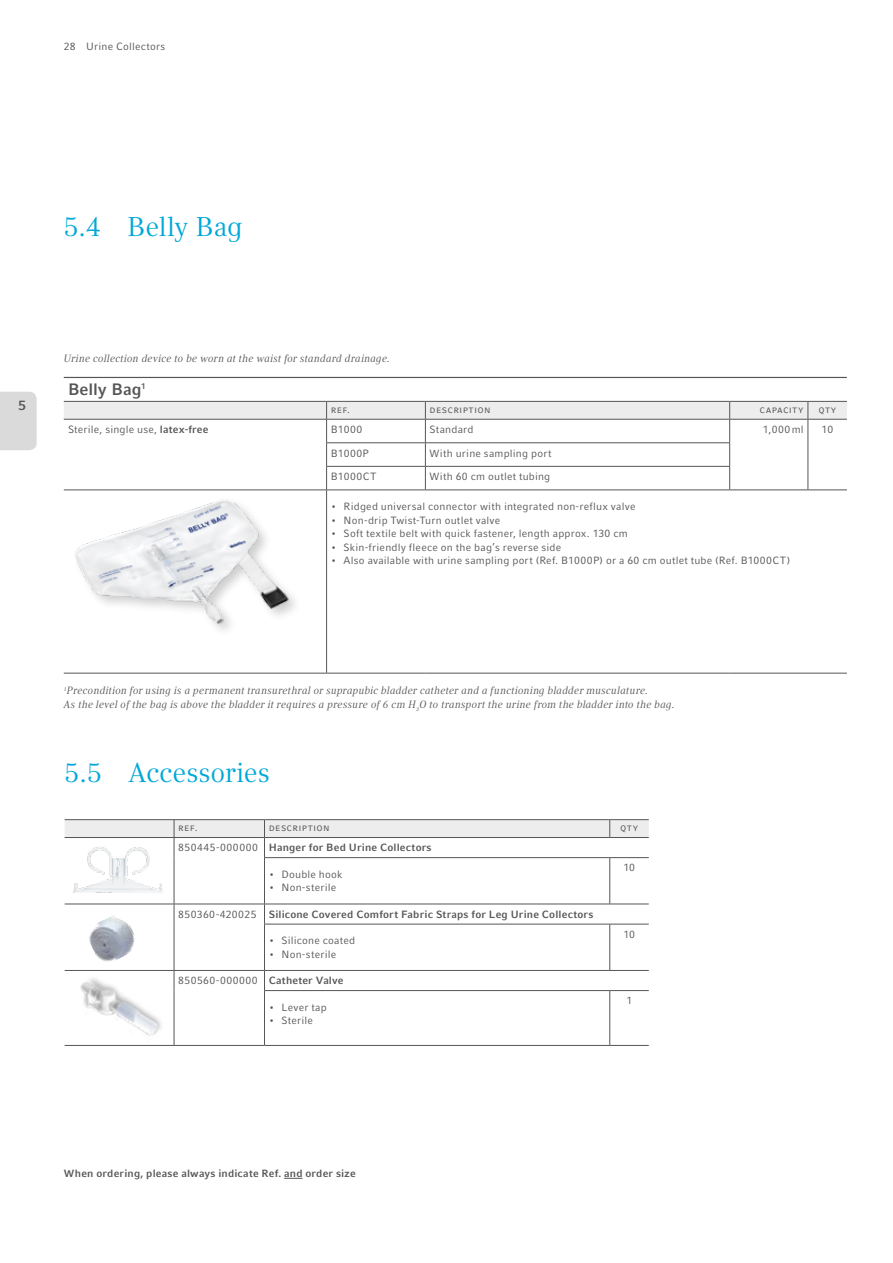
<style>
.page{position:relative;width:893px;height:1263px;background:#fff}
.page>*{position:absolute;margin:0;border:0;box-sizing:border-box;transform-origin:0 0}
.t1{font:27px "Compatil Text LT Pro";letter-spacing:-.005em;color:#00a8d7}
.t2{font:700 16.5px "Compatil Fact LT Pro";color:#565656}
.t3{font:700 13.5px "Compatil Fact LT Pro";color:#565656}
.t4{font:10.5px "Compatil Fact LT Pro";letter-spacing:.02em;color:#565656}
.t5{font:italic 10.5px/13.5px "Compatil Text LT Pro";letter-spacing:.02em;color:#565656}
.t6{font:700 10.5px "Compatil Fact LT Pro";letter-spacing:.015em;color:#565656}
.t7{font:10.5px "Compatil Fact LT Pro";letter-spacing:.045em;color:#565656}
.s1{font-weight:700}
.s2{font-weight:400}
</style>
<div class="page">
<hr style="left:65px;top:904px;width:109px;height:1px;background:#565656">
<hr style="left:65px;top:970px;width:109px;height:1px;background:#565656">
<hr style="left:65px;top:1045px;width:109px;height:1px;background:#565656">
<hr style="left:65px;top:819px;width:109px;height:1px;background:#565656">
<hr style="left:174px;top:819px;width:90px;height:1px;background:#565656">
<hr style="left:264px;top:819px;width:346px;height:1px;background:#565656">
<hr style="left:610px;top:819px;width:39px;height:1px;background:#565656">
<hr style="left:609px;top:858px;width:1px;height:46px;background:#565656">
<hr style="left:609px;top:924px;width:1px;height:46px;background:#565656">
<hr style="left:609px;top:991px;width:1px;height:54px;background:#565656">
<hr style="left:264px;top:904px;width:346px;height:1px;background:#565656">
<hr style="left:610px;top:904px;width:39px;height:1px;background:#565656">
<hr style="left:264px;top:924px;width:346px;height:1px;background:#565656">
<hr style="left:610px;top:924px;width:39px;height:1px;background:#565656">
<hr style="left:264px;top:1045px;width:346px;height:1px;background:#565656">
<hr style="left:610px;top:1045px;width:39px;height:1px;background:#565656">
<hr style="left:174px;top:858px;width:1px;height:46px;background:#565656">
<hr style="left:264px;top:858px;width:1px;height:46px;background:#565656">
<hr style="left:174px;top:904px;width:90px;height:1px;background:#565656">
<svg style="left:174px;top:904px;width:1px;height:20px"></svg>
<svg style="left:264px;top:904px;width:1px;height:20px"></svg>
<hr style="left:174px;top:924px;width:1px;height:46px;background:#565656">
<hr style="left:264px;top:924px;width:1px;height:46px;background:#565656">
<svg style="left:174px;top:971px;width:1px;height:19px"></svg>
<hr style="left:174px;top:990px;width:1px;height:55px;background:#565656">
<hr style="left:264px;top:991px;width:1px;height:54px;background:#565656">
<hr style="left:174px;top:970px;width:90px;height:1px;background:#565656">
<hr style="left:174px;top:1045px;width:90px;height:1px;background:#565656">
<svg style="left:65px;top:820px;width:584px;height:38px"></svg>
<hr style="left:264px;top:970px;width:346px;height:1px;background:#565656">
<svg style="left:264px;top:971px;width:1px;height:19px"></svg>
<hr style="left:610px;top:970px;width:39px;height:1px;background:#565656">
<hr style="left:264px;top:990px;width:346px;height:1px;background:#565656">
<hr style="left:610px;top:990px;width:39px;height:1px;background:#565656">
<img style="left:71px;top:845px;width:94px;height:48px">
<img style="left:89px;top:915px;width:46px;height:47px">
<img style="left:80px;top:977px;width:82px;height:59px">
<hr style="left:64px;top:377px;width:783px;height:1px;background:#565656">
<hr style="left:64px;top:490px;width:263px;height:1px;background:#565656">
<svg style="left:64px;top:401px;width:783px;height:89px"></svg>
<hr style="left:327px;top:490px;width:98px;height:1px;background:#565656">
<hr style="left:425px;top:490px;width:305px;height:1px;background:#565656">
<hr style="left:730px;top:490px;width:78px;height:1px;background:#565656">
<hr style="left:808px;top:490px;width:39px;height:1px;background:#565656">
<hr style="left:64px;top:401px;width:263px;height:1px;background:#565656">
<hr style="left:327px;top:401px;width:98px;height:1px;background:#565656">
<hr style="left:425px;top:401px;width:305px;height:1px;background:#565656">
<hr style="left:808px;top:401px;width:39px;height:1px;background:#565656">
<hr style="left:327px;top:673px;width:98px;height:1px;background:#565656">
<hr style="left:425px;top:673px;width:305px;height:1px;background:#565656">
<hr style="left:730px;top:673px;width:78px;height:1px;background:#565656">
<hr style="left:808px;top:673px;width:39px;height:1px;background:#565656">
<hr style="left:326px;top:490px;width:1px;height:183px;background:#565656">
<hr style="left:64px;top:673px;width:263px;height:1px;background:#565656">
<img style="left:64px;top:490px;width:243px;height:141px">
<div style="left:0;top:392px;width:37px;height:58px;background:#dadada"></div>
<svg style="left:284px;top:1178px;width:19px;height:1px"></svg>
<p class="t4" style="left:64px;top:41px;width:103px">28 Urine Collectors</p>
<h1 class="t1" style="left:64px;top:210px;width:180px">5.4 Belly Bag</h1>
<p class="t3" style="left:19px;top:397px;width:9px">5</p>
<p class="t5" style="left:64px;top:352px;width:328px">Urine collection device to be worn at the waist for standard drainage.</p>
<h2 class="t2" style="left:68px;top:380px;width:79px">Belly Bag<sup>1</sup></h2>
<p class="t4" style="left:331px;top:403px;width:19px">REF.</p>
<p class="t4" style="left:430px;top:403px;width:30px">Description</p>
<p class="t4" style="left:760px;top:403px;width:46px">CAPACITY</p>
<p class="t4" style="left:818px;top:403px;width:20px">QTY</p>
<p class="t4" style="left:68px;top:423px;width:142px">Sterile, single use, <span class="s1">latex-free</span></p>
<p class="t4" style="left:331px;top:423px;width:33px">B1000</p>
<p class="t4" style="left:430px;top:423px;width:45px">Standard</p>
<p class="t4" style="left:763px;top:423px;width:42px">1,000ml</p>
<p class="t4" style="left:822px;top:423px;width:13px">10</p>
<p class="t4" style="left:331px;top:447px;width:40px">B1000P</p>
<p class="t4" style="left:430px;top:447px;width:123px">With urine sampling port</p>
<p class="t4" style="left:331px;top:470px;width:47px">B1000CT</p>
<p class="t4" style="left:430px;top:470px;width:122px">With 60 cm outlet tubing</p>
<p class="t4" style="left:331px;top:500px;width:306px">• Ridged universal connector with integrated non-reflux valve</p>
<p class="t4" style="left:331px;top:514px;width:171px">• Non-drip Twist-Turn outlet valve</p>
<p class="t4" style="left:331px;top:527px;width:298px">• Soft textile belt with quick fastener, length approx. 130 cm</p>
<p class="t4" style="left:331px;top:541px;width:232px">• Skin-friendly fleece on the bag’s reverse side</p>
<p class="t4" style="left:331px;top:554px;width:461px">• Also available with urine sampling port (Ref. B1000P) or a 60 cm outlet tube (Ref. B1000CT)</p>
<p class="t5" style="left:64px;top:684px;width:613px"><sup>1</sup>Precondition for using is a permanent transurethral or suprapubic bladder catheter and a functioning bladder musculature.<br>As the level of the bag is above the bladder it requires a pressure of 6 cm H<sub>2</sub>O to transport the urine from the bladder into the bag.</p>
<h1 class="t1" style="left:65px;top:756px;width:207px">5.5 Accessories</h1>
<p class="t4" style="left:178px;top:821px;width:19px">REF.</p>
<p class="t4" style="left:269px;top:821px;width:46px">Descri Ption</p>
<p class="t4" style="left:620px;top:821px;width:20px">QTY</p>
<p class="t6" style="left:178px;top:841px;width:255px"><span class="s2">850445-000000</span> Hanger for Bed Urine Collectors</p>
<p class="t4" style="left:269px;top:868px;width:75px">• Double hook</p>
<p class="t4" style="left:269px;top:881px;width:69px">• Non-sterile</p>
<p class="t4" style="left:623px;top:861px;width:13px">10</p>
<p class="t6" style="left:178px;top:908px;width:417px"><span class="s2">850360-420025</span> Silicone Covered Comfort Fabric Straps for Leg Urine Collectors</p>
<p class="t4" style="left:269px;top:934px;width:88px">• Silicone coated</p>
<p class="t4" style="left:269px;top:948px;width:69px">• Non-sterile</p>
<p class="t7" style="left:178px;top:974px;width:167px">850560-000000 <span class="s1">Catheter Valve</span></p>
<p class="t4" style="left:269px;top:1001px;width:60px">• Lever tap</p>
<p class="t4" style="left:269px;top:1014px;width:46px">• Sterile</p>
<p class="t4" style="left:623px;top:928px;width:13px">10</p>
<p class="t4" style="left:626px;top:994px;width:7px">1</p>
<p class="t6" style="left:64px;top:1167px;width:293px">When ordering, please always indicate Ref. and order size</p>
</div>
